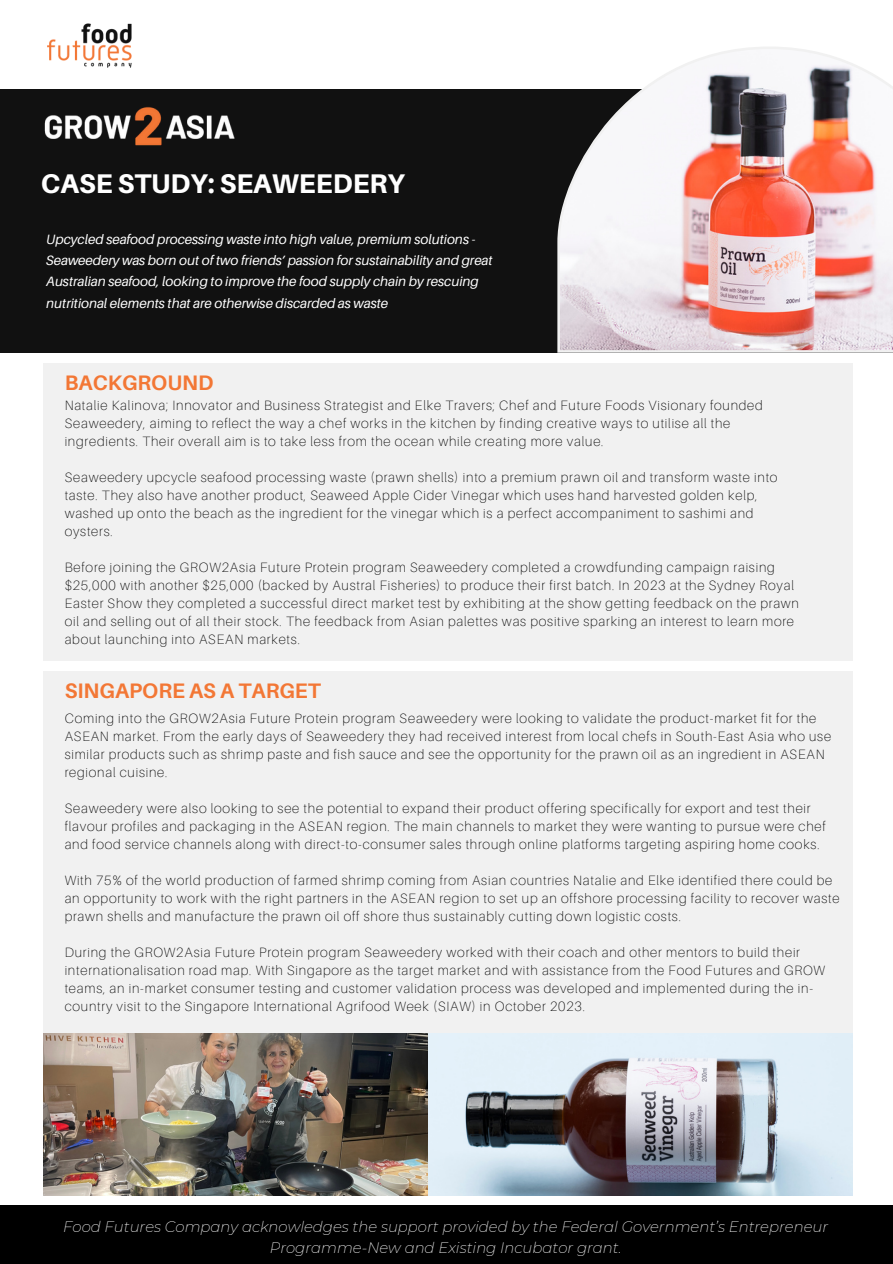
<style>
.page{position:relative;width:893px;height:1264px;background:#fff}
.page>*{position:absolute;margin:0;border:0;box-sizing:border-box;transform-origin:0 0}
.t1{font:800 27px "Aileron";color:#fff}
.t2{font:700 21px "Aileron";color:#f37735}
.t3{font:italic 200 14.85px/20.2px "Montserrat";color:#fff;text-align:center}
.t4{font:100 13.5px/18px "Aileron";letter-spacing:.06em;color:#000}
.t5{font:italic 13.5px/21.3px "Aileron";color:#fff}
</style>
<div class="page">
<div style="left:43px;top:363px;width:810px;height:298px;background:#f1f1f1"></div>
<div style="left:43px;top:671px;width:810px;height:362px;background:#f1f1f1"></div>
<div style="left:0;top:89px;width:892px;height:264px;background:#111"></div>
<svg style="left:557px;top:47px;width:335px;height:306px"></svg>
<img style="left:47px;top:23px;width:85px;height:45px">
<img style="left:44px;top:107px;width:191px;height:39px">
<div style="left:0;top:1205px;width:892px;height:58px;background:#000"></div>
<img style="left:43px;top:1033px;width:809px;height:162px">
<p class="t1" style="left:41px;top:167px;width:365px">CASE STUDY: SEAWEEDERY</p>
<p class="t5" style="left:46px;top:228px;width:430px">Upcycled seafood processing waste into high value, premium solutions -</p>
<p class="t5" style="left:46px;top:249px;width:448px">Seaweedery was born out of two friends’ passion for sustainability and great<br>Australian seafood, looking to improve the food supply chain by rescuing nutritional elements that are otherwise discarded as waste</p>
<p class="t2" style="left:65px;top:369px;width:150px">BACKGROUND</p>
<p class="t4" style="left:65px;top:396px;width:699px">Natalie Kalinova; Innovator and Business Strategist and Elke Travers; Chef and Future Foods Visionary founded<br>Seaweedery, aiming to reflect the way a chef works in the kitchen by finding creative ways to utilise all the ingredients. Their overall aim is to take less from the ocean while creating more value.</p>
<p class="t4" style="left:65px;top:468px;width:714px">Seaweedery upcycle seafood processing waste (prawn shells) into a premium prawn oil and transform waste into taste. They also have another product, Seaweed Apple Cider Vinegar which uses hand harvested golden kelp, washed up onto the beach as the ingredient for the vinegar which is a perfect accompaniment to sashimi and oysters.</p>
<p class="t4" style="left:65px;top:558px;width:735px">Before joining the GROW2Asia Future Protein program Seaweedery completed a crowdfunding campaign raising $25,000 with another $25,000 (backed by Austral Fisheries) to produce their first batch. In 2023 at the Sydney Royal Easter Show they completed a successful direct market test by exhibiting at the show getting feedback on the prawn oil and selling out of all their stock. The feedback from Asian palettes was positive sparking an interest to learn more about launching into ASEAN markets.</p>
<p class="t2" style="left:65px;top:678px;width:258px">SINGAPORE AS A TARGET</p>
<p class="t4" style="left:65px;top:709px;width:768px">Coming into the GROW2Asia Future Protein program Seaweedery were looking to validate the product-market fit for the ASEAN market. From the early days of Seaweedery they had received interest from local chefs in South-East Asia who use similar products such as shrimp paste and fish sauce and see the opportunity for the prawn oil as an ingredient in ASEAN regional cuisine.</p>
<p class="t4" style="left:65px;top:799px;width:762px">Seaweedery were also looking to see the potential to expand their product offering specifically for export and test their flavour profiles and packaging in the ASEAN region. The main channels to market they were wanting to pursue were chef and food service channels along with direct-to-consumer sales through online platforms targeting aspiring home cooks.</p>
<p class="t4" style="left:65px;top:871px;width:776px">With 75% of the world production of farmed shrimp coming from Asian countries Natalie and Elke identified there could be an opportunity to work with the right partners in the ASEAN region to set up an offshore processing facility to recover waste prawn shells and manufacture the prawn oil off shore thus sustainably cutting down logistic costs.</p>
<p class="t4" style="left:65px;top:943px;width:762px">During the GROW2Asia Future Protein program Seaweedery worked with their coach and other mentors to build their internationalisation road map. With Singapore as the target market and with assistance from the Food Futures and GROW teams, an in-market consumer testing and customer validation process was developed and implemented during the in&shy;country visit to the Singapore International Agrifood Week (SIAW) in October 2023.</p>
<p class="t3" style="left:63px;top:1216px;width:766px">Food Futures Company acknowledges the support provided by the Federal Government’s Entrepreneur<br>Programme-New and Existing Incubator grant.</p>
</div>
